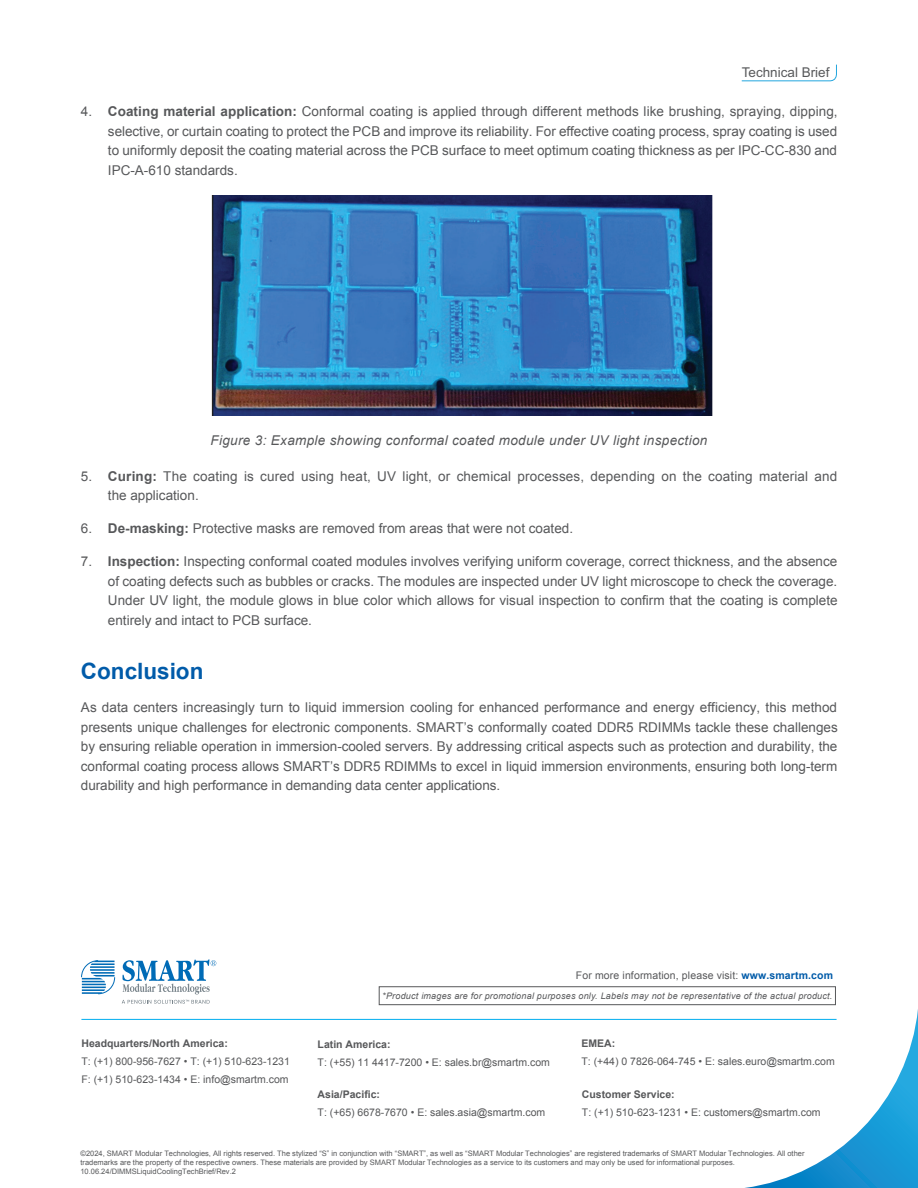
<style>
.page{position:relative;width:918px;height:1188px;background:#fff}
.page>*{position:absolute;margin:0;border:0;box-sizing:border-box;transform-origin:0 0}
.t1{font:700 22.5px "Arial";color:#015ba9}
.t2{font:13.5px/19.5px "Arial";color:#57585a;text-align:justify}
.t3{font:italic 13.5px "Arial";letter-spacing:.025em;color:#57585a}
.t4{font:13.5px "Arial";color:#58595b}
.t5{font:10.5px/18px "Arial";color:#57585a}
.t6{font:700 10.5px "Arial";color:#57585a}
.t7{font:italic 9px "Arial";letter-spacing:.025em;color:#57585a}
.t8{font:7.5px/9px "Arial";color:#57585a}
.s1{font-weight:700}
.s2{font-weight:700;color:#015ba9}
</style>
<div class="page">
<svg style="left:744px;top:1009px;width:174px;height:179px"></svg>
<hr style="left:81px;top:1019px;width:756px;height:1px;background:#00aeef">
<div style="left:379px;top:987px;width:457px;height:18px;background:#fff;border:1px solid #57585a"></div>
<img style="left:211px;top:195px;width:502px;height:221px">
<svg style="left:742px;top:65px;width:95px;height:17px"></svg>
<svg style="left:81px;top:960px;width:34px;height:34px"></svg>
<svg style="left:122px;top:959px;width:94px;height:45px"></svg>
<p class="t4" style="left:742px;top:64px;width:89px">Technical Brief</p>
<p class="t2" style="left:108px;top:102px;width:731px;text-indent:-27px">4. <span class="s1">Coating material application:</span> Conformal coating is applied through different methods like brushing, spraying, dipping, selective, or curtain coating to protect the PCB and improve its reliability. For effective coating process, spray coating is used to uniformly deposit the coating material across the PCB surface to meet optimum coating thickness as per IPC-CC-830 and IPC-A-610 standards.</p>
<p class="t3" style="left:211px;top:432px;width:498px">Figure 3: Example showing conformal coated module under UV light inspection</p>
<p class="t2" style="left:108px;top:466px;width:731px;text-indent:-27px">5. <span class="s1">Curing:</span> The coating is cured using heat, UV light, or chemical processes, depending on the coating material and the application.</p>
<p class="t2" style="left:81px;top:519px;width:494px">6. <span class="s1">De-masking:</span> Protective masks are removed from areas that were not coated.</p>
<p class="t2" style="left:108px;top:552px;width:731px;text-indent:-27px">7. <span class="s1">Inspection:</span> Inspecting conformal coated modules involves verifying uniform coverage, correct thickness, and the absence of coating defects such as bubbles or cracks. The modules are inspected under UV light microscope to check the coverage.<br>Under UV light, the module glows in blue color which allows for visual inspection to confirm that the coating is complete entirely and intact to PCB surface.</p>
<h1 class="t1" style="left:81px;top:657px;width:124px">Conclusion</h1>
<p class="t2" style="left:81px;top:698px;width:758px">As data centers increasingly turn to liquid immersion cooling for enhanced performance and energy efficiency, this method presents unique challenges for electronic components. SMART’s conformally coated DDR5 RDIMMs tackle these challenges by ensuring reliable operation in immersion-cooled servers. By addressing critical aspects such as protection and durability, the conformal coating process allows SMART’s DDR5 RDIMMs to excel in liquid immersion environments, ensuring both long-term durability and high performance in demanding data center applications.</p>
<p class="t5" style="left:576px;top:966px;width:259px">For more information, please visit: <span class="s2">www.smartm.com</span></p>
<p class="t6" style="left:81px;top:1037px;width:148px">Headquarters/North America:</p>
<p class="t5" style="left:81px;top:1053px;width:210px">T: (+1) 800-956-7627 • T: (+1) 510-623-1231<br>F: (+1) 510-623-1434 • E: info@smartm.com</p>
<p class="t7" style="left:382px;top:990px;width:452px">*Product images are for promotional purposes only. Labels may not be representative of the actual product.</p>
<p class="t6" style="left:318px;top:1038px;width:74px">Latin America:</p>
<p class="t5" style="left:318px;top:1054px;width:234px">T: (+55) 11 4417-7200 • E: sales.br@smartm.com</p>
<p class="t6" style="left:581px;top:1036px;width:35px">EMEA:</p>
<p class="t5" style="left:581px;top:1053px;width:255px">T: (+44) 0 7826-064-745 • E: sales.euro@smartm.com</p>
<p class="t6" style="left:582px;top:1087px;width:94px">Customer Service:</p>
<p class="t5" style="left:582px;top:1103px;width:240px">T: (+1) 510-623-1231 • E: customers@smartm.com</p>
<p class="t6" style="left:318px;top:1088px;width:64px">Asia/Pacific:</p>
<p class="t5" style="left:318px;top:1104px;width:229px">T: (+65) 6678-7670 • E: sales.asia@smartm.com</p>
<p class="t8" style="left:80px;top:1149px;width:726px">©2024, SMART Modular Technologies, All rights reserved. The stylized “S” in conjunction with “SMART”, as well as “SMART Modular Technologies” are registered trademarks of SMART Modular Technologies. All other trademarks are the property of the respective owners. These materials are provided by SMART Modular Technologies as a service to its customers and may only be used for informational purposes.<br>10.06.24/DIMMSLiquidCoolingTechBrief/Rev.2</p>
</div>
